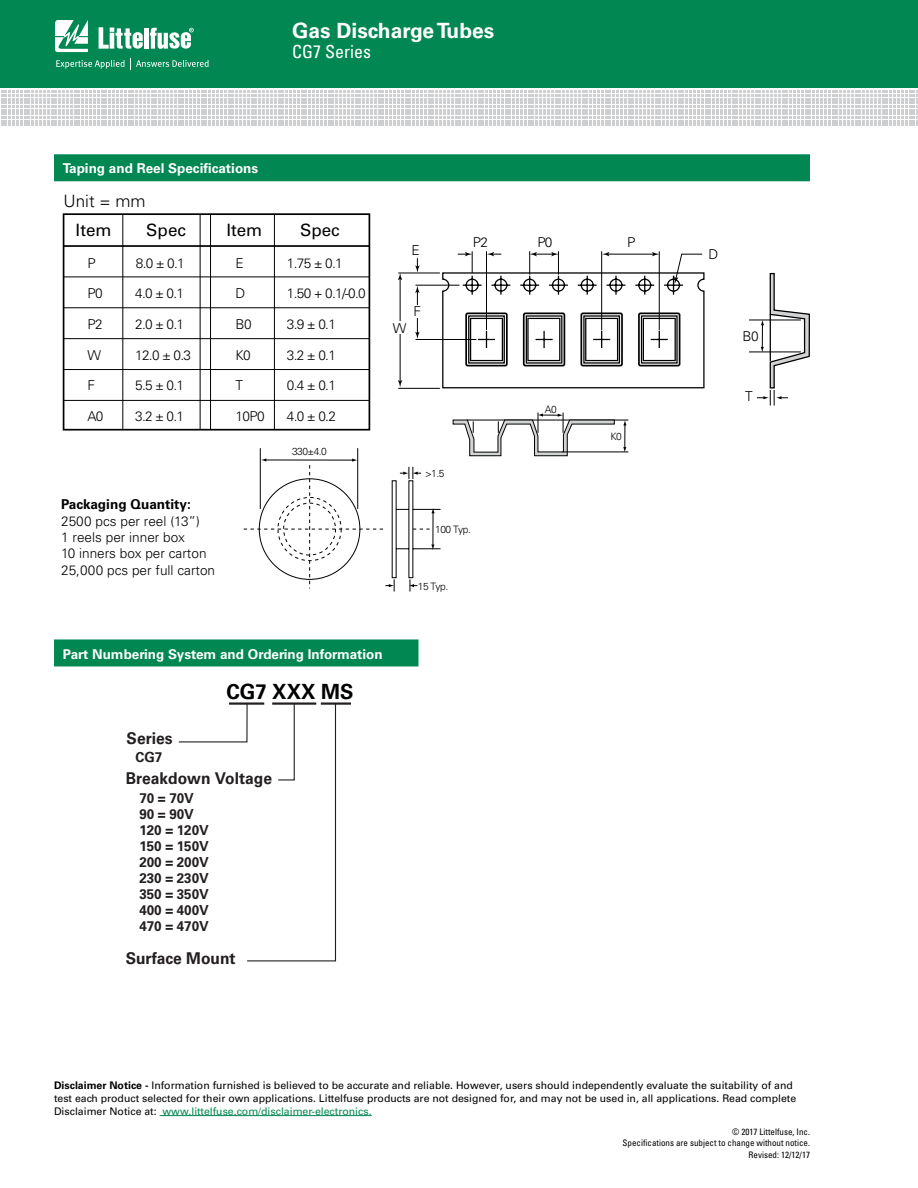
<style>
.page{position:relative;width:918px;height:1188px;background:#fff}
.page>*{position:absolute;margin:0;border:0;box-sizing:border-box;transform-origin:0 0}
.t1{font:700 21px "Univers LT Std";color:#fff}
.t2{font:700 20.85px "Univers LT Std";color:#000;scale:.96 1}
.t3{font:condensed 18px "Univers LT Std";color:#fff}
.t4{font:16.95px "Univers LT Std";color:#000}
.t5{font:300 16.95px "Univers LT Std";color:#000}
.t6{font:700 16.2px "Univers LT Std";color:#231f20;scale:.96 1}
.t7{font:700 13.95px/16px "Univers LT Std";color:#231f20;scale:.96 1}
.t8{font:300 13.65px/16.4px "Univers LT Std";color:#000}
.t9{font:700 13.65px "Univers LT Std";color:#000}
.t10{font:700 13.5px "Univers LT Std";color:#fff}
.t11{font:10.5px/12.6px "Univers LT Std";color:#000}
.t12{font:300 10.2px "Univers LT Std";letter-spacing:-.05em;color:#000}
.t13{font:condensed 9px/10.8px "Univers LT Std";color:#000;text-align:right}
.s1{font-weight:700}
.s2{color:#008752}
</style>
<div class="page">
<div style="left:0;top:0;width:918px;height:88px;background:#008752"></div>
<svg style="left:1px;top:91px;width:917px;height:35px"></svg>
<svg style="left:55px;top:20px;width:33px;height:32px"></svg>
<hr style="left:144px;top:28px;width:4px;height:21px;background:#fff">
<svg style="left:150px;top:28px;width:44px;height:21px"></svg>
<svg style="left:99px;top:27px;width:44px;height:22px"></svg>
<svg style="left:56px;top:58px;width:153px;height:11px"></svg>
<div style="left:54px;top:639px;width:364px;height:27px;background:#008752"></div>
<div style="left:54px;top:154px;width:756px;height:27px;background:#008752"></div>
<hr style="left:229px;top:702px;width:35px;height:3px;background:#231f20">
<hr style="left:272px;top:702px;width:44px;height:3px;background:#231f20">
<hr style="left:321px;top:702px;width:30px;height:3px;background:#231f20">
<svg style="left:178px;top:703px;width:159px;height:259px"></svg>
<hr style="left:260px;top:448px;width:1px;height:61px;background:#010101">
<hr style="left:357px;top:448px;width:1px;height:61px;background:#010101">
<svg style="left:244px;top:458px;width:197px;height:134px"></svg>
<hr style="left:416px;top:285px;width:43px;height:1px;background:#000">
<hr style="left:416px;top:339px;width:60px;height:1px;background:#000">
<hr style="left:417px;top:291px;width:1px;height:43px;background:#010101">
<svg style="left:415px;top:286px;width:5px;height:7px"></svg>
<svg style="left:415px;top:332px;width:5px;height:7px"></svg>
<svg style="left:415px;top:258px;width:5px;height:15px"></svg>
<hr style="left:398px;top:273px;width:42px;height:1px;background:#000">
<svg style="left:442px;top:251px;width:263px;height:138px"></svg>
<hr style="left:601px;top:251px;width:1px;height:79px;background:#000">
<hr style="left:659px;top:251px;width:1px;height:79px;background:#000">
<hr style="left:486px;top:251px;width:1px;height:79px;background:#000">
<hr style="left:398px;top:388px;width:42px;height:1px;background:#000">
<hr style="left:400px;top:278px;width:1px;height:104px;background:#010101">
<svg style="left:398px;top:273px;width:4px;height:7px"></svg>
<svg style="left:398px;top:380px;width:4px;height:7px"></svg>
<div style="left:394px;top:322px;width:12px;height:12px;background:#fff"></div>
<div style="left:414px;top:305px;width:12px;height:12px;background:#fff"></div>
<hr style="left:64px;top:245px;width:305px;height:2px;background:#000">
<hr style="left:64px;top:276px;width:305px;height:1px;background:#000">
<hr style="left:64px;top:307px;width:305px;height:1px;background:#000">
<hr style="left:64px;top:338px;width:305px;height:1px;background:#000">
<hr style="left:64px;top:369px;width:305px;height:1px;background:#000">
<hr style="left:64px;top:400px;width:305px;height:1px;background:#000">
<div style="left:63px;top:213px;width:307px;height:218px;border:2px solid #000"></div>
<hr style="left:122px;top:214px;width:1px;height:216px;background:#000">
<hr style="left:200px;top:214px;width:1px;height:216px;background:#000">
<hr style="left:210px;top:214px;width:1px;height:216px;background:#000">
<hr style="left:274px;top:214px;width:1px;height:216px;background:#000">
<hr style="left:749px;top:352px;width:52px;height:1px;background:#010101">
<hr style="left:749px;top:320px;width:52px;height:1px;background:#010101">
<svg style="left:757px;top:272px;width:53px;height:134px"></svg>
<hr style="left:467px;top:420px;width:161px;height:1px;background:#010101">
<svg style="left:623px;top:420px;width:4px;height:32px"></svg>
<hr style="left:563px;top:452px;width:65px;height:1px;background:#010101">
<svg style="left:452px;top:413px;width:163px;height:44px"></svg>
<hr style="left:160px;top:1115px;width:212px;height:1px;background:#008752">
<h1 class="t1" style="left:292px;top:18px;width:204px">Gas Discharge Tubes</h1>
<h3 class="t3" style="left:292px;top:41px;width:80px">CG7 Series</h3>
<p class="t10" style="left:63px;top:161px;width:197px">Taping and Reel Specifications</p>
<h3 class="t5" style="left:64px;top:191px;width:84px">Unit = mm</h3>
<h3 class="t4" style="left:76px;top:220px;width:37px">Item</h3>
<h3 class="t4" style="left:146px;top:220px;width:41px">Spec</h3>
<h3 class="t4" style="left:226px;top:220px;width:37px">Item</h3>
<h3 class="t4" style="left:300px;top:220px;width:41px">Spec</h3>
<h3 class="t8" style="left:88px;top:255px;width:10px">P</h3>
<h3 class="t8" style="left:136px;top:255px;width:50px">8.0 ± 0.1</h3>
<h3 class="t8" style="left:236px;top:255px;width:10px">E</h3>
<h3 class="t8" style="left:287px;top:255px;width:57px">1.75 ± 0.1</h3>
<h3 class="t8" style="left:88px;top:285px;width:17px">P0</h3>
<h3 class="t8" style="left:135px;top:285px;width:50px">4.0 ± 0.1</h3>
<h3 class="t8" style="left:236px;top:285px;width:11px">D</h3>
<h3 class="t8" style="left:287px;top:285px;width:80px">1.50 + 0.1/-0.0</h3>
<h3 class="t8" style="left:88px;top:316px;width:17px">P2</h3>
<h3 class="t8" style="left:135px;top:316px;width:50px">2.0 ± 0.1</h3>
<h3 class="t8" style="left:236px;top:316px;width:17px">B0</h3>
<h3 class="t8" style="left:287px;top:316px;width:50px">3.9 ± 0.1</h3>
<h3 class="t8" style="left:88px;top:347px;width:15px">W</h3>
<h3 class="t8" style="left:135px;top:347px;width:57px">12.0 ± 0.3</h3>
<h3 class="t8" style="left:236px;top:347px;width:17px">K0</h3>
<h3 class="t8" style="left:287px;top:347px;width:50px">3.2 ± 0.1</h3>
<h3 class="t8" style="left:88px;top:377px;width:9px">F</h3>
<h3 class="t8" style="left:135px;top:377px;width:50px">5.5 ± 0.1</h3>
<h3 class="t8" style="left:236px;top:377px;width:9px">T</h3>
<h3 class="t8" style="left:287px;top:377px;width:50px">0.4 ± 0.1</h3>
<h3 class="t8" style="left:88px;top:408px;width:17px">A0</h3>
<h3 class="t8" style="left:135px;top:408px;width:50px">3.2 ± 0.1</h3>
<h3 class="t8" style="left:236px;top:408px;width:30px">10P0</h3>
<h3 class="t8" style="left:287px;top:408px;width:50px">4.0 ± 0.2</h3>
<h3 class="t9" style="left:61px;top:497px;width:131px">Packaging Quantity:</h3>
<h3 class="t8" style="left:61px;top:513px;width:156px">2500 pcs per reel (13”)<br>1 reels per inner box<br>10 inners box per carton<br>25,000 pcs per full carton</h3>
<p class="t12" style="left:292px;top:445px;width:36px">330±4.0</p>
<h3 class="t8" style="left:412px;top:242px;width:10px">E</h3>
<h3 class="t8" style="left:393px;top:320px;width:15px">W</h3>
<h3 class="t8" style="left:413px;top:303px;width:9px">F</h3>
<p class="t12" style="left:425px;top:467px;width:21px">&gt;1.5</p>
<h3 class="t8" style="left:473px;top:234px;width:17px">P2</h3>
<h3 class="t8" style="left:537px;top:234px;width:17px">P0</h3>
<h3 class="t8" style="left:627px;top:234px;width:10px">P</h3>
<p class="t12" style="left:545px;top:403px;width:13px">A0</p>
<p class="t12" style="left:610px;top:430px;width:13px">K0</p>
<p class="t12" style="left:435px;top:523px;width:37px">100 Typ.</p>
<p class="t12" style="left:418px;top:580px;width:32px">15 Typ.</p>
<p class="t10" style="left:63px;top:646px;width:321px">Part Numbering System and Ordering Information</p>
<h3 class="t6" style="left:127px;top:729px;width:49px">Series</h3>
<h3 class="t7" style="left:136px;top:749px;width:29px">CG7</h3>
<h2 class="t2" style="left:227px;top:680px;width:134px">CG7 XXX MS</h2>
<h3 class="t6" style="left:126px;top:769px;width:154px">Breakdown Voltage</h3>
<h3 class="t7" style="left:139px;top:790px;width:74px">70 = 70V<br>90 = 90V<br>120 = 120V<br>150 = 150V<br>200 = 200V<br>230 = 230V<br>350 = 350V<br>400 = 400V<br>470 = 470V</h3>
<h3 class="t6" style="left:126px;top:949px;width:116px">Surface Mount</h3>
<h3 class="t8" style="left:709px;top:246px;width:11px">D</h3>
<h3 class="t8" style="left:743px;top:328px;width:17px">B0</h3>
<h3 class="t8" style="left:745px;top:388px;width:9px">T</h3>
<p class="t11" style="left:54px;top:1079px;width:744px"><span class="s1">Disclaimer Notice -</span> Information furnished is believed to be accurate and reliable. However, users should independently evaluate the suitability of and test each product selected for their own applications. Littelfuse products are not designed for, and may not be used in, all applications. Read complete<br>Disclaimer Notice at: <span class="s2">www.littelfuse.com/disclaimer-electronics.</span></p>
<p class="t13" style="left:623px;top:1126px;width:189px">© 2017 Littelfuse, Inc.<br>Specifications are subject to change without notice.</p>
<p class="t13" style="left:749px;top:1149px;width:63px">Revised: 12/12/17</p>
</div>
